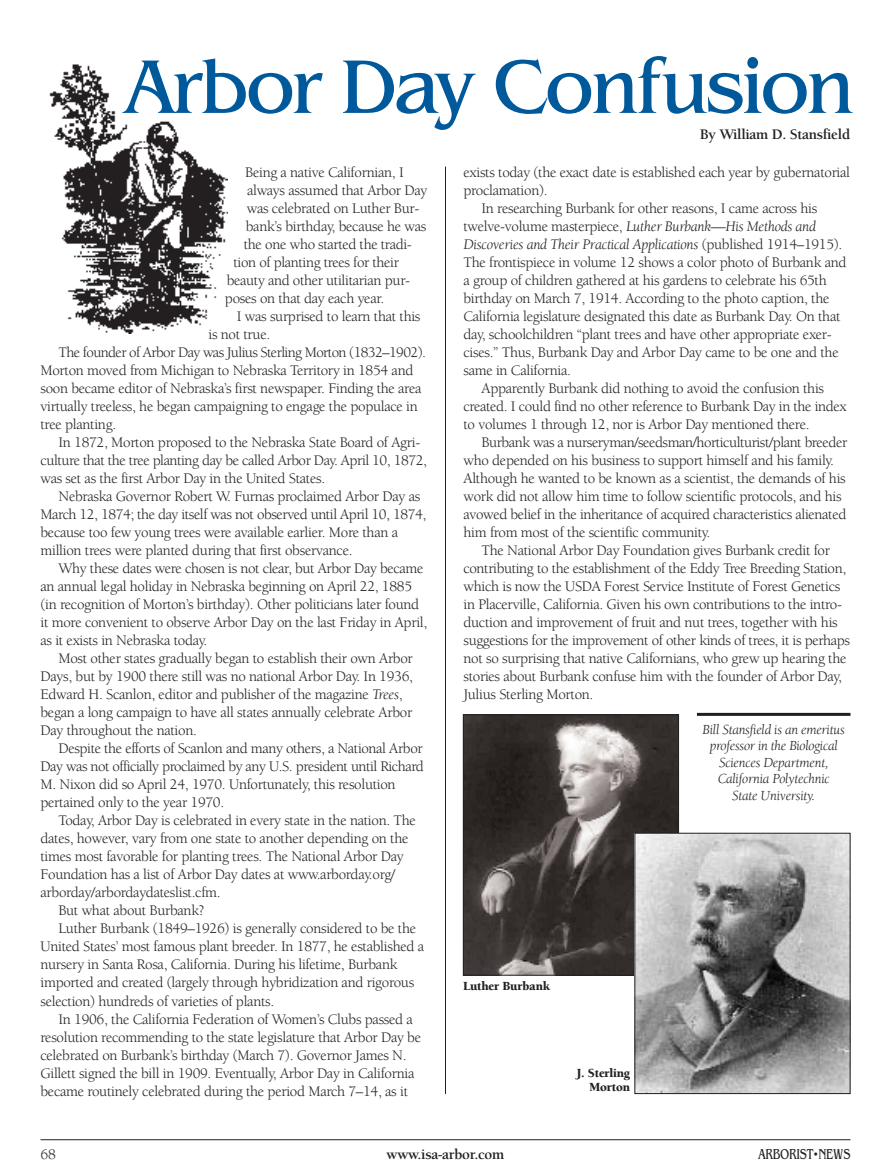
<style>
.page{position:relative;width:891px;height:1175px;background:#fff}
.page>*{position:absolute;margin:0;border:0;box-sizing:border-box;transform-origin:0 0}
.t1{font:79.5px "Benguiat";letter-spacing:-.045em;color:#00599b}
.t2{font:15px/18px "Berkeley";letter-spacing:-.02em;color:#231f20}
.t3{font:700 15px "Berkeley";letter-spacing:-.02em;color:#231f20}
.t4{font:15px "Benguiat";letter-spacing:-.02em;color:#231f20;scale:.77 1}
.t5{font:italic 14.25px/16.5px "Berkeley";letter-spacing:-.02em;color:#231f20;text-align:center}
.t6{font:900 12.75px/13.5px "Berkeley";letter-spacing:-.015em;color:#231f20;text-align:right}
.s1{font-style:italic}
</style>
<div class="page">
<hr style="left:40px;top:1139px;width:810px;height:1px;background:#231f20">
<hr style="left:697px;top:713px;width:153px;height:3px;background:#231f20">
<hr style="left:445px;top:166px;width:1px;height:928px;background:#231f20">
<img style="left:49px;top:64px;width:179px;height:270px">
<img style="left:465px;top:716px;width:212px;height:257px">
<div style="left:463px;top:714px;width:216px;height:261px;border:1px solid #231f20"></div>
<img style="left:636px;top:834px;width:212px;height:258px">
<div style="left:634px;top:832px;width:216px;height:262px;border:1px solid #231f20"></div>
<h1 class="t1" style="left:123px;top:39px;width:734px">Arbor Day Confusion</h1>
<h5 class="t3" style="left:700px;top:128px;width:152px">By William D. Stansfield</h5>
<p class="t2" style="left:245px;top:165px;width:160px">Being a native Californian, I</p>
<p class="t2" style="left:247px;top:183px;width:182px">always assumed that Arbor Day</p>
<p class="t2" style="left:247px;top:201px;width:174px">was celebrated on Luther Bur-</p>
<p class="t2" style="left:246px;top:219px;width:182px">bank’s birthday, because he was</p>
<p class="t2" style="left:244px;top:237px;width:170px">the one who started the tradi-</p>
<p class="t2" style="left:234px;top:255px;width:167px">tion of planting trees for their</p>
<p class="t2" style="left:227px;top:273px;width:185px">beauty and other utilitarian pur-</p>
<p class="t2" style="left:237px;top:309px;width:185px">I was surprised to learn that this</p>
<p class="t2" style="left:41px;top:345px;width:387px;text-indent:18px">The founder of Arbor Day was Julius Sterling Morton (1832–1902).<br>Morton moved from Michigan to Nebraska Territory in 1854 and soon became editor of Nebraska’s first newspaper. Finding the area virtually treeless, he began campaigning to engage the populace in tree planting.</p>
<p class="t2" style="left:41px;top:435px;width:388px;text-indent:18px">In 1872, Morton proposed to the Nebraska State Board of Agri&shy;culture that the tree planting day be called Arbor Day. April 10, 1872, was set as the first Arbor Day in the United States.</p>
<p class="t2" style="left:41px;top:489px;width:387px;text-indent:18px">Nebraska Governor Robert W. Furnas proclaimed Arbor Day as March 12, 1874; the day itself was not observed until April 10, 1874, because too few young trees were available earlier. More than a million trees were planted during that first observance.</p>
<p class="t2" style="left:41px;top:561px;width:388px;text-indent:18px">Why these dates were chosen is not clear, but Arbor Day became an annual legal holiday in Nebraska beginning on April 22, 1885 (in recognition of Morton’s birthday). Other politicians later found it more convenient to observe Arbor Day on the last Friday in April, as it exists in Nebraska today.</p>
<p class="t2" style="left:41px;top:651px;width:374px;text-indent:18px">Most other states gradually began to establish their own Arbor Days, but by 1900 there still was no national Arbor Day. In 1936, Edward H. Scanlon, editor and publisher of the magazine <span class="s1">Trees</span>, began a long campaign to have all states annually celebrate Arbor Day throughout the nation.</p>
<p class="t2" style="left:41px;top:741px;width:385px;text-align:right">Despite the efforts of Scanlon and many others, a National Arbor<br>Day was not officially proclaimed by any U.S. president until Richard</p>
<p class="t2" style="left:41px;top:777px;width:357px">M. Nixon did so April 24, 1970. Unfortunately, this resolution pertained only to the year 1970.</p>
<p class="t2" style="left:41px;top:813px;width:377px;text-indent:18px">Today, Arbor Day is celebrated in every state in the nation. The dates, however, vary from one state to another depending on the times most favorable for planting trees. The National Arbor Day Foundation has a list of Arbor Day dates at www.arborday.org/ arborday/arbordaydateslist.cfm.</p>
<p class="t2" style="left:59px;top:903px;width:147px">But what about Burbank?</p>
<p class="t2" style="left:41px;top:921px;width:385px;text-indent:18px">Luther Burbank (1849–1926) is generally considered to be the United States’ most famous plant breeder. In 1877, he established a nursery in Santa Rosa, California. During his lifetime, Burbank imported and created (largely through hybridization and rigorous selection) hundreds of varieties of plants.</p>
<p class="t2" style="left:41px;top:1011px;width:382px;text-indent:18px">In 1906, the California Federation of Women’s Clubs passed a resolution recommending to the state legislature that Arbor Day be celebrated on Burbank’s birthday (March 7). Governor James N.<br>Gillett signed the bill in 1909. Eventually, Arbor Day in California became routinely celebrated during the period March 7–14, as it</p>
<p class="t2" style="left:464px;top:165px;width:388px">exists today (the exact date is established each year by gubernatorial proclamation).</p>
<p class="t2" style="left:464px;top:201px;width:385px;text-indent:18px">In researching Burbank for other reasons, I came across his twelve-volume masterpiece, <span class="s1">Luther Burbank—His Methods and Discoveries and Their Practical Applications</span> (published 1914–1915).<br>The frontispiece in volume 12 shows a color photo of Burbank and a group of children gathered at his gardens to celebrate his 65th birthday on March 7, 1914. According to the photo caption, the California legislature designated this date as Burbank Day. On that day, schoolchildren “plant trees and have other appropriate exer&shy;cises.” Thus, Burbank Day and Arbor Day came to be one and the same in California.</p>
<p class="t2" style="left:464px;top:381px;width:385px;text-indent:18px">Apparently Burbank did nothing to avoid the confusion this created. I could find no other reference to Burbank Day in the index to volumes 1 through 12, nor is Arbor Day mentioned there.</p>
<p class="t2" style="left:464px;top:435px;width:385px;text-indent:18px">Burbank was a nurseryman/seedsman/horticulturist/plant breeder who depended on his business to support himself and his family.<br>Although he wanted to be known as a scientist, the demands of his work did not allow him time to follow scientific protocols, and his avowed belief in the inheritance of acquired characteristics alienated him from most of the scientific community.</p>
<p class="t2" style="left:464px;top:543px;width:388px;text-indent:18px">The National Arbor Day Foundation gives Burbank credit for contributing to the establishment of the Eddy Tree Breeding Station, which is now the USDA Forest Service Institute of Forest Genetics in Placerville, California. Given his own contributions to the intro&shy;duction and improvement of fruit and nut trees, together with his suggestions for the improvement of other kinds of trees, it is perhaps not so surprising that native Californians, who grew up hearing the stories about Burbank confuse him with the founder of Arbor Day, Julius Sterling Morton.</p>
<p class="t5" style="left:703px;top:722px;width:144px">Bill Stansfield is an emeritus professor in the Biological<br>Sciences Department,<br>California Polytechnic<br>State University.</p>
<p class="t2" style="left:225px;top:291px;width:161px">poses on that day each year.</p>
<p class="t2" style="left:209px;top:327px;width:63px">is not true.</p>
<p class="t6" style="left:463px;top:980px;width:89px">Luther Burbank</p>
<p class="t6" style="left:577px;top:1067px;width:55px">J. Sterling<br>Morton</p>
<p class="t2" style="left:40px;top:1146px;width:17px">68</p>
<p class="t3" style="left:387px;top:1148px;width:119px">www.isa-arbor.com</p>
<p class="t4" style="left:758px;top:1145px;width:121px">ARBORIST•NEWS</p>
</div>
